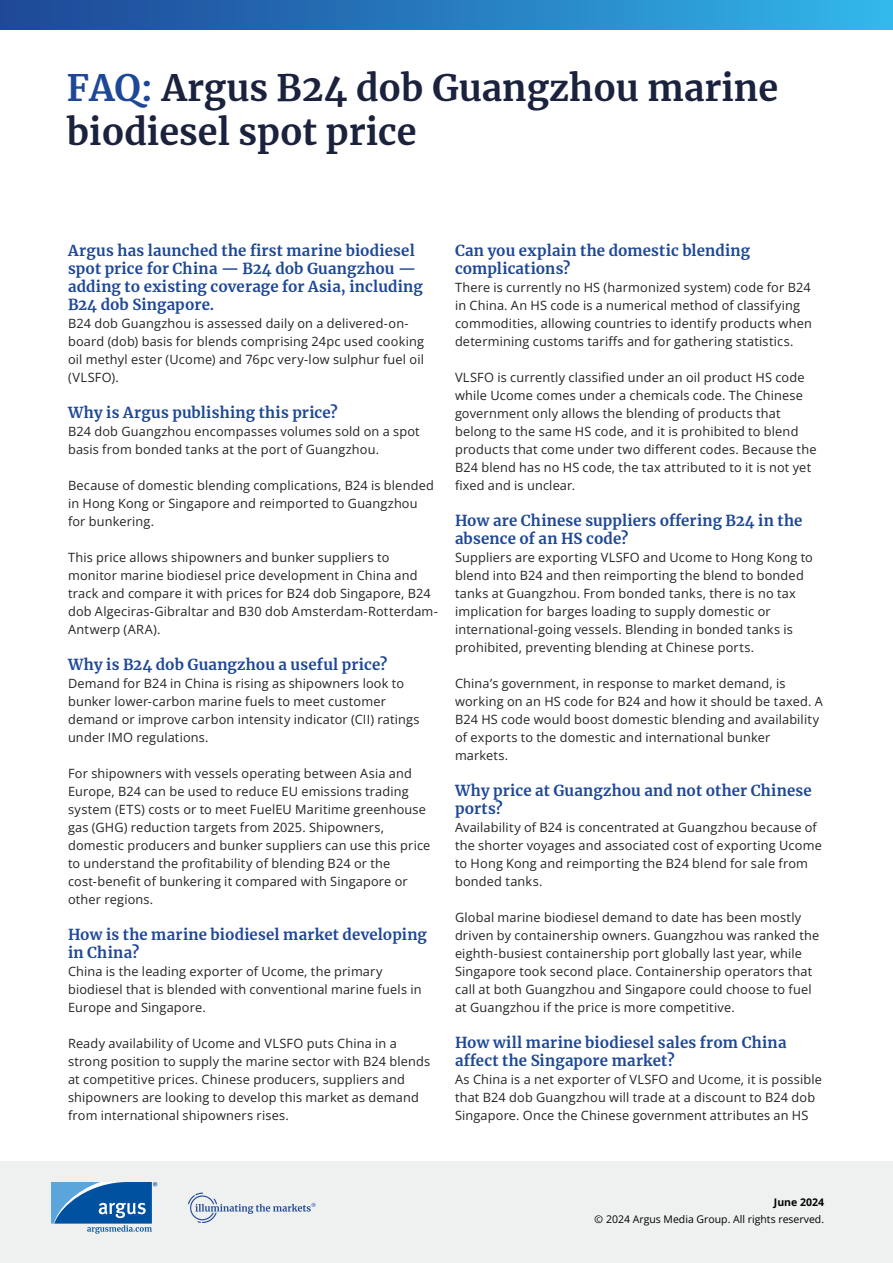
<style>
.page{position:relative;width:893px;height:1263px;background:#fff}
.page>*{position:absolute;margin:0;border:0;box-sizing:border-box;transform-origin:0 0}
.t1{font:700 36px/43.2px "Merriweather";color:#1b223d}
.H1_Header{font:700 15px/18px "Merriweather";letter-spacing:.015em;color:#1e4897}
.P1_Main_Body_Copy{font:12.75px/18px "Open Sans";letter-spacing:.015em;color:#232323}
.t2{font:10.5px/16.8px "Open Sans";color:#000;text-align:right}
.s1{color:#1e4897}
.s2{font-weight:700}
.s3{font-family:"Meta Pro Norm"}
</style>
<div class="page">
<div style="left:0;top:1161px;width:893px;height:102px;background:#eff0f0"></div>
<svg style="left:51px;top:1182px;width:106px;height:51px"></svg>
<svg style="left:188px;top:1192px;width:127px;height:31px"></svg>
<div style="left:0;top:0;width:893px;height:30px;background:linear-gradient(to right,#1d4494,#32b7e9)"></div>
<p class="t1" style="left:67px;top:66px;width:713px"><span class="s1">FAQ:</span> Argus B24 dob Guangzhou marine biodiesel spot price</p>
<p class="H1_Header" style="left:68px;top:241px;width:356px">Argus has launched the first marine biodiesel spot price for China — B24 dob Guangzhou — adding to existing coverage for Asia, including B24 dob Singapore.</p>
<p class="P1_Main_Body_Copy" style="left:68px;top:314px;width:357px">B24 dob Guangzhou is assessed daily on a delivered-on&shy;board (dob) basis for blends comprising 24pc used cooking oil methyl ester (Ucome) and 76pc very-low sulphur fuel oil (VLSFO).</p>
<p class="H1_Header" style="left:68px;top:403px;width:271px">Why is Argus publishing this price?</p>
<p class="P1_Main_Body_Copy" style="left:68px;top:422px;width:353px">B24 dob Guangzhou encompasses volumes sold on a spot basis from bonded tanks at the port of Guangzhou.</p>
<p class="P1_Main_Body_Copy" style="left:68px;top:476px;width:367px">Because of domestic blending complications, B24 is blended in Hong Kong or Singapore and reimported to Guangzhou for bunkering.</p>
<p class="P1_Main_Body_Copy" style="left:68px;top:548px;width:371px">This price allows shipowners and bunker suppliers to monitor marine biodiesel price development in China and track and compare it with prices for B24 dob Singapore, B24 dob Algeciras-Gibraltar and B30 dob Amsterdam-Rotterdam-Antwerp (ARA).</p>
<p class="H1_Header" style="left:68px;top:655px;width:321px">Why is B24 dob Guangzhou a useful price?</p>
<p class="P1_Main_Body_Copy" style="left:68px;top:674px;width:353px">Demand for B24 in China is rising as shipowners look to bunker lower-carbon marine fuels to meet customer demand or improve carbon intensity indicator (CII) ratings under IMO regulations.</p>
<p class="P1_Main_Body_Copy" style="left:68px;top:764px;width:364px">For shipowners with vessels operating between Asia and Europe, B24 can be used to reduce EU emissions trading system (ETS) costs or to meet FuelEU Maritime greenhouse gas (GHG) reduction targets from 2025. Shipowners, domestic producers and bunker suppliers can use this price to understand the profitability of blending B24 or the cost-benefit of bunkering it compared with Singapore or other regions.</p>
<p class="H1_Header" style="left:68px;top:925px;width:360px">How is the marine biodiesel market developing in China?</p>
<p class="P1_Main_Body_Copy" style="left:68px;top:962px;width:355px">China is the leading exporter of Ucome, the primary biodiesel that is blended with conventional marine fuels in<br>Europe and Singapore.</p>
<p class="P1_Main_Body_Copy" style="left:68px;top:1034px;width:364px">Ready availability of Ucome and VLSFO puts China in a strong position to supply the marine sector with B24 blends at competitive prices. Chinese producers, suppliers and shipowners are looking to develop this market as demand from international shipowners rises.</p>
<p class="H1_Header" style="left:455px;top:241px;width:297px">Can you explain the domestic blending complications?</p>
<p class="P1_Main_Body_Copy" style="left:455px;top:278px;width:358px">There is currently no HS (harmonized system) code for B24 in China. An HS code is a numerical method of classifying commodities, allowing countries to identify products when determining customs tariffs and for gathering statistics.</p>
<p class="P1_Main_Body_Copy" style="left:455px;top:368px;width:363px">VLSFO is currently classified under an oil product HS code while Ucome comes under a chemicals code. The Chinese government only allows the blending of products that belong to the same HS code, and it is prohibited to blend products that come under two different codes. Because the B24 blend has no HS code, the tax attributed to it is not yet fixed and is unclear.</p>
<p class="H1_Header" style="left:455px;top:511px;width:349px">How are Chinese suppliers offering B24 in the absence of an HS code?</p>
<p class="P1_Main_Body_Copy" style="left:455px;top:548px;width:359px">Suppliers are exporting VLSFO and Ucome to Hong Kong to blend into B24 and then reimporting the blend to bonded tanks at Guangzhou. From bonded tanks, there is no tax implication for barges loading to supply domestic or international-going vessels. Blending in bonded tanks is prohibited, preventing blending at Chinese ports.</p>
<p class="P1_Main_Body_Copy" style="left:455px;top:674px;width:369px">China’s government, in response to market demand, is working on an HS code for B24 and how it should be taxed. A B24 HS code would boost domestic blending and availability of exports to the domestic and international bunker markets.</p>
<p class="H1_Header" style="left:455px;top:781px;width:358px">Why price at Guangzhou and not other Chinese ports?</p>
<p class="P1_Main_Body_Copy" style="left:455px;top:818px;width:368px">Availability of B24 is concentrated at Guangzhou because of the shorter voyages and associated cost of exporting Ucome to Hong Kong and reimporting the B24 blend for sale from bonded tanks.</p>
<p class="P1_Main_Body_Copy" style="left:455px;top:908px;width:366px">Global marine biodiesel demand to date has been mostly driven by containership owners. Guangzhou was ranked the eighth-busiest containership port globally last year, while Singapore took second place. Containership operators that call at both Guangzhou and Singapore could choose to fuel at Guangzhou if the price is more competitive.</p>
<p class="H1_Header" style="left:455px;top:1033px;width:333px">How will marine biodiesel sales from China affect the Singapore market?</p>
<p class="P1_Main_Body_Copy" style="left:455px;top:1070px;width:368px">As China is a net exporter of VLSFO and Ucome, it is possible that B24 dob Guangzhou will trade at a discount to B24 dob<br>Singapore. Once the Chinese government attributes an HS</p>
<p class="t2" style="left:594px;top:1193px;width:232px"><span class="s2">June 2024<br></span><span class="s3">©</span> 2024 Argus Media Group. All rights reserved.</p>
</div>
